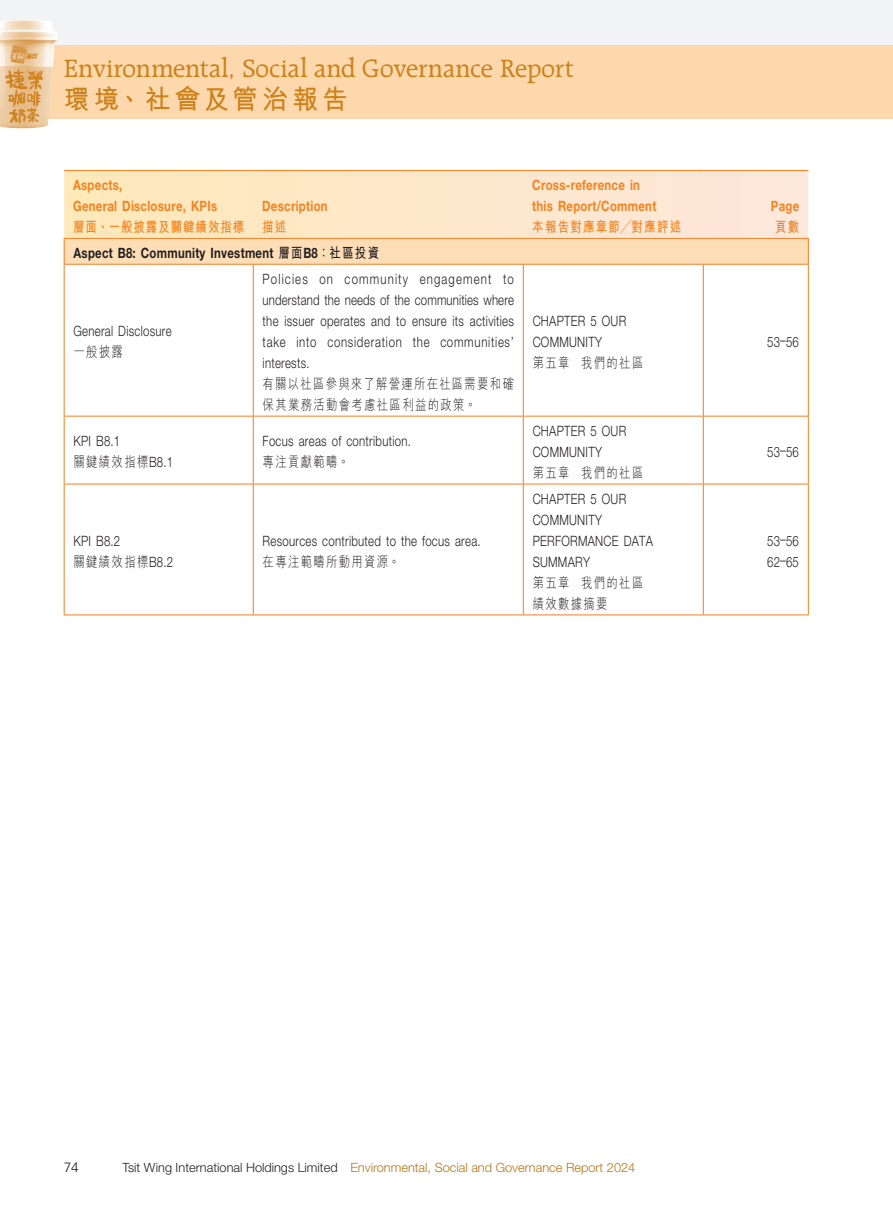
<style>
.page{position:relative;width:893px;height:1212px;background:#fff}
.page>*{position:absolute;margin:0;border:0;box-sizing:border-box;transform-origin:0 0}
.t1{font:27px "Raleigh LT Std";letter-spacing:.005em;color:#cc8119}
.t2{font:700 27px "M Hei HK";letter-spacing:.165em;color:#cc8119;scale:.95 1}
._01_Body_Text{font:300 14.25px/21px "Helvetica Neue LT Std";letter-spacing:.025em;color:#231f20;scale:.8 1}
._01_Body_Text-2{font:300 14.25px/21px "M Hei HK";letter-spacing:.115em;color:#231f20;scale:.8 1}
._01_Body_Text-3{font:700 14.25px/21px "Helvetica Neue LT Std";letter-spacing:.025em;color:#f58220;scale:.8 1}
._01_Body_Text-4{font:700 14.25px "Helvetica Neue LT Std";letter-spacing:.025em;color:#231f20;scale:.8 1}
._01_Body_Text-5{font:700 14.25px "M Hei HK";letter-spacing:.1em;color:#f58220;scale:.8 1}
.t3{font:300 13.5px "Frutiger LT Std";color:#231f20}
.t4{font:300 12.75px "Helvetica Neue LT Std";color:#b87514}
.s1{font-family:"M Hei HK"}
.s2{font-family:"Helvetica Neue LT Std"}
.s3{color:#231f20}
</style>
<div class="page">
<div style="left:0;top:0;width:893px;height:119px;background:#fdd8ac"></div>
<div style="left:0;top:0;width:893px;height:45px;background:#f2f3f4"></div>
<img style="left:0;top:20px;width:58px;height:108px">
<svg style="left:64px;top:171px;width:744px;height:67px;background:#fde7ca"></svg>
<div style="left:64px;top:238px;width:744px;height:26px;background:#fedeb7"></div>
<hr style="left:64px;top:170px;width:189px;height:1px;background:#f47d21">
<hr style="left:253px;top:170px;width:270px;height:1px;background:#f47d21">
<hr style="left:523px;top:170px;width:180px;height:1px;background:#f47d21">
<hr style="left:703px;top:170px;width:105px;height:1px;background:#f47d21">
<hr style="left:64px;top:238px;width:189px;height:1px;background:#f47d21">
<hr style="left:253px;top:238px;width:270px;height:1px;background:#f47d21">
<hr style="left:523px;top:238px;width:180px;height:1px;background:#f47d21">
<hr style="left:703px;top:238px;width:106px;height:1px;background:#f47d21">
<svg style="left:64px;top:239px;width:1px;height:25px"></svg>
<svg style="left:808px;top:239px;width:1px;height:25px"></svg>
<hr style="left:64px;top:265px;width:1px;height:151px;background:#f47d21">
<hr style="left:64px;top:416px;width:1px;height:68px;background:#f47d21">
<hr style="left:64px;top:484px;width:1px;height:130px;background:#f47d21">
<hr style="left:64px;top:264px;width:189px;height:1px;background:#f47d21">
<hr style="left:253px;top:264px;width:270px;height:1px;background:#f47d21">
<hr style="left:523px;top:264px;width:180px;height:1px;background:#f47d21">
<hr style="left:703px;top:264px;width:106px;height:1px;background:#f47d21">
<hr style="left:253px;top:265px;width:1px;height:151px;background:#f47d21">
<hr style="left:523px;top:265px;width:1px;height:151px;background:#f47d21">
<hr style="left:703px;top:265px;width:1px;height:151px;background:#f47d21">
<hr style="left:808px;top:265px;width:1px;height:151px;background:#f47d21">
<hr style="left:253px;top:416px;width:1px;height:68px;background:#f47d21">
<hr style="left:523px;top:416px;width:1px;height:68px;background:#f47d21">
<hr style="left:703px;top:416px;width:1px;height:68px;background:#f47d21">
<hr style="left:808px;top:416px;width:1px;height:68px;background:#f47d21">
<hr style="left:253px;top:484px;width:1px;height:130px;background:#f47d21">
<hr style="left:523px;top:484px;width:1px;height:130px;background:#f47d21">
<hr style="left:703px;top:484px;width:1px;height:130px;background:#f47d21">
<hr style="left:808px;top:484px;width:1px;height:130px;background:#f47d21">
<hr style="left:64px;top:416px;width:189px;height:1px;background:#f47d21">
<hr style="left:253px;top:416px;width:270px;height:1px;background:#f47d21">
<hr style="left:523px;top:416px;width:180px;height:1px;background:#f47d21">
<hr style="left:703px;top:416px;width:106px;height:1px;background:#f47d21">
<hr style="left:64px;top:484px;width:189px;height:1px;background:#f47d21">
<hr style="left:253px;top:484px;width:270px;height:1px;background:#f47d21">
<hr style="left:523px;top:484px;width:180px;height:1px;background:#f47d21">
<hr style="left:703px;top:484px;width:106px;height:1px;background:#f47d21">
<hr style="left:64px;top:614px;width:189px;height:1px;background:#f47d21">
<hr style="left:253px;top:614px;width:270px;height:1px;background:#f47d21">
<hr style="left:523px;top:614px;width:180px;height:1px;background:#f47d21">
<hr style="left:703px;top:614px;width:106px;height:1px;background:#f47d21">
<h1 class="t1" style="left:64px;top:53px;width:512px">Environmental, Social and Governance Report</h1>
<h1 class="t2" style="left:64px;top:80px;width:300px">環境、社會及管治報告</h1>
<p class="_01_Body_Text-3" style="left:73px;top:174px;width:182px">Aspects,<br>General Disclosure, KPIs</p>
<p class="_01_Body_Text-5" style="left:73px;top:216px;width:215px">層面、一般披露及關鍵績效指標</p>
<p class="_01_Body_Text-3" style="left:262px;top:195px;width:83px">Description</p>
<p class="_01_Body_Text-5" style="left:262px;top:216px;width:32px">描述</p>
<p class="_01_Body_Text-4" style="left:74px;top:244px;width:383px">Aspect B8: Community Investment <span class="s1">層面</span>B8<span class="s1">：社區投資</span></p>
<p class="_01_Body_Text" style="left:74px;top:320px;width:124px">General Disclosure</p>
<p class="_01_Body_Text-2" style="left:74px;top:341px;width:63px">一般披露</p>
<p class="_01_Body_Text" style="left:74px;top:430px;width:60px">KPI B8.1</p>
<p class="_01_Body_Text-2" style="left:74px;top:451px;width:126px">關鍵績效指標<span class="s2">B8.1</span></p>
<p class="_01_Body_Text" style="left:74px;top:530px;width:60px">KPI B8.2</p>
<p class="_01_Body_Text-2" style="left:74px;top:550px;width:126px">關鍵績效指標<span class="s2">B8.2</span></p>
<p class="_01_Body_Text" style="left:263px;top:268px;width:316px;text-align:justify">Policies on community engagement to understand the needs of the communities where the issuer operates and to ensure its activities take into consideration the communities’ interests.</p>
<p class="_01_Body_Text-2" style="left:263px;top:372px;width:315px">有關以社區參與來了解營運所在社區需要和確保其業務活動會考慮社區利益的政策。</p>
<p class="_01_Body_Text" style="left:263px;top:430px;width:187px">Focus areas of contribution.</p>
<p class="_01_Body_Text-2" style="left:263px;top:451px;width:110px">專注貢獻範疇。</p>
<p class="_01_Body_Text" style="left:263px;top:530px;width:274px">Resources contributed to the focus area.</p>
<p class="_01_Body_Text-2" style="left:263px;top:550px;width:173px">在專注範疇所動用資源。</p>
<p class="_01_Body_Text-3" style="left:532px;top:174px;width:157px">Cross-reference in this Report/Comment</p>
<p class="_01_Body_Text-5" style="left:532px;top:216px;width:188px">本報告對應章節╱對應評述</p>
<p class="_01_Body_Text" style="left:533px;top:310px;width:119px">CHAPTER 5 OUR<br>COMMUNITY</p>
<p class="_01_Body_Text-2" style="left:533px;top:351px;width:140px">第五章 我們的社區</p>
<p class="_01_Body_Text" style="left:533px;top:420px;width:140px">CHAPTER 5 OUR<br>COMMUNITY<br><span class="s1">第五章 我們的社區</span></p>
<p class="_01_Body_Text" style="left:533px;top:488px;width:152px">CHAPTER 5 OUR<br>COMMUNITY<br>PERFORMANCE DATA<br>SUMMARY</p>
<p class="_01_Body_Text-2" style="left:533px;top:571px;width:140px">第五章 我們的社區績效數據摘要</p>
<p class="_01_Body_Text-3" style="left:771px;top:195px;width:37px">Page</p>
<p class="_01_Body_Text-5" style="left:775px;top:216px;width:32px">頁數</p>
<p class="_01_Body_Text" style="left:767px;top:331px;width:41px">53–56</p>
<p class="_01_Body_Text" style="left:767px;top:441px;width:41px">53–56</p>
<p class="_01_Body_Text" style="left:767px;top:530px;width:41px">53–56</p>
<p class="_01_Body_Text" style="left:767px;top:551px;width:41px">62–65</p>
<p class="t3" style="left:64px;top:1159px;width:17px">74</p>
<p class="t4" style="left:122px;top:1160px;width:514px"><span class="s3">Tsit Wing International Holdings Limited</span> Environmental, Social and Governance Report 2024</p>
</div>
